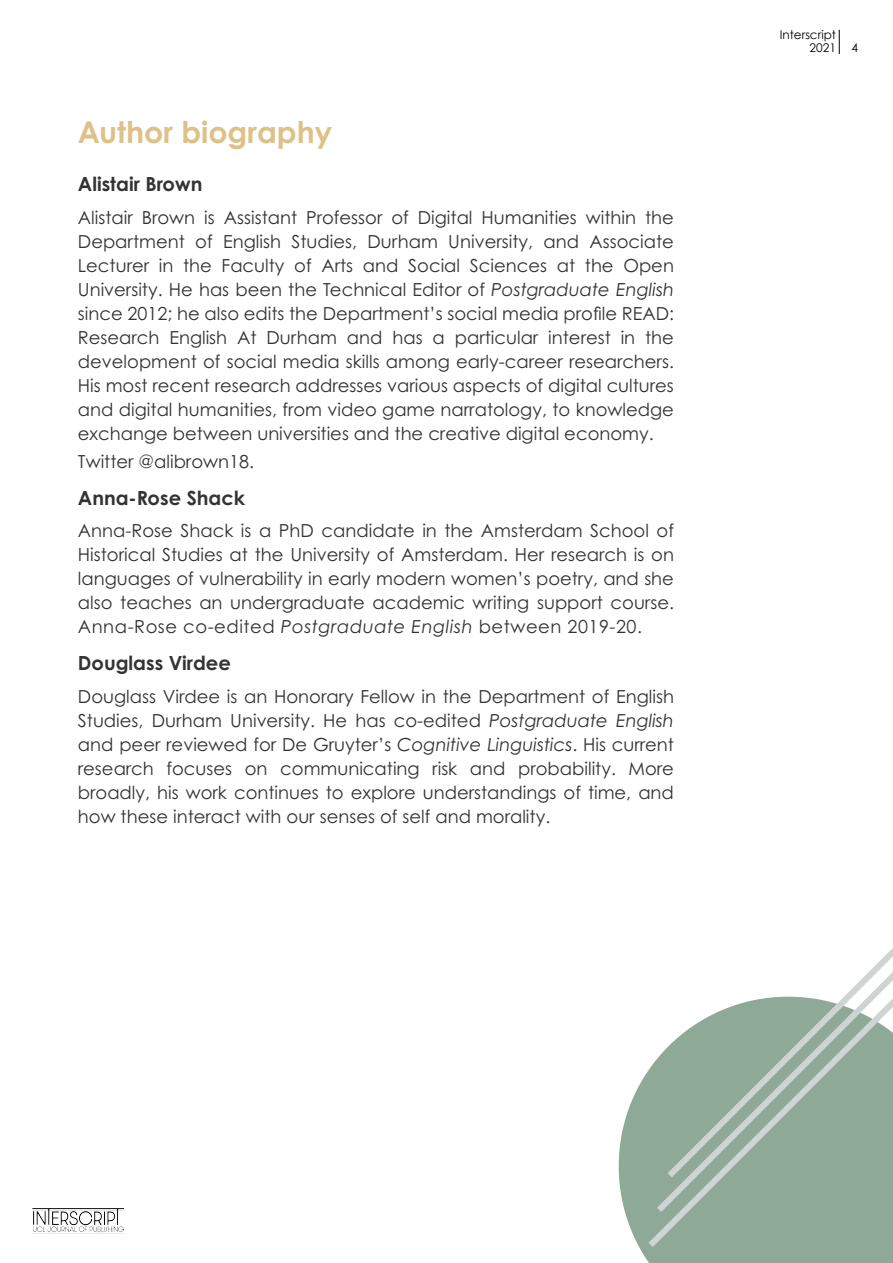
<style>
.page{position:relative;width:893px;height:1263px;background:#fff}
.page>*{position:absolute;margin:0;border:0;box-sizing:border-box;transform-origin:0 0}
.t1{font:700 30px "Century Gothic Pro";color:#dec188}
.t2{font:700 19.5px "Century Gothic Pro";color:#333}
.t3{font:18px/24px "Century Gothic Pro";color:#333;text-align:justify}
.t4{font:12px/13.5px "Century Gothic";color:#000;text-align:right}
.s1{font-style:italic}
</style>
<div class="page">
<svg style="left:839px;top:30px;width:1px;height:24px"></svg>
<img style="left:33px;top:1209px;width:90px;height:23px">
<svg style="left:619px;top:1081px;width:274px;height:182px;fill:#8fa999"></svg>
<svg style="left:642px;top:948px;width:251px;height:305px"></svg>
<h1 class="t1" style="left:78px;top:114px;width:256px">Author biography</h1>
<p class="t2" style="left:78px;top:172px;width:126px">Alistair Brown</p>
<p class="t3" style="left:78px;top:205px;width:598px">Alistair Brown is Assistant Professor of Digital Humanities within the Department of English Studies, Durham University, and Associate Lecturer in the Faculty of Arts and Social Sciences at the Open University. He has been the Technical Editor of <span class="s1">Postgraduate English </span>since 2012; he also edits the Department’s social media profile READ:<br>Research English At Durham and has a particular interest in the development of social media skills among early-career researchers.<br>His most recent research addresses various aspects of digital cultures and digital humanities, from video game narratology, to knowledge exchange between universities and the creative digital economy.</p>
<p class="t3" style="left:78px;top:449px;width:178px">Twitter @alibrown18.</p>
<p class="t2" style="left:78px;top:486px;width:169px">Anna-Rose Shack</p>
<p class="t3" style="left:78px;top:519px;width:598px">Anna-Rose Shack is a PhD candidate in the Amsterdam School of Historical Studies at the University of Amsterdam. Her research is on languages of vulnerability in early modern women’s poetry, and she also teaches an undergraduate academic writing support course.<br>Anna-Rose co-edited <span class="s1">Postgraduate English</span> between 2019-20.</p>
<p class="t2" style="left:78px;top:651px;width:154px">Douglass Virdee</p>
<p class="t3" style="left:78px;top:684px;width:598px">Douglass Virdee is an Honorary Fellow in the Department of English Studies, Durham University. He has co-edited <span class="s1">Postgraduate English </span>and peer reviewed for De Gruyter’s <span class="s1">Cognitive Linguistics</span>. His current research focuses on communicating risk and probability. More broadly, his work continues to explore understandings of time, and how these interact with our senses of self and morality.</p>
<p class="t4" style="left:780px;top:28px;width:58px">Interscript<br>2021</p>
<p class="t4" style="left:851px;top:41px;width:8px">4</p>
</div>
